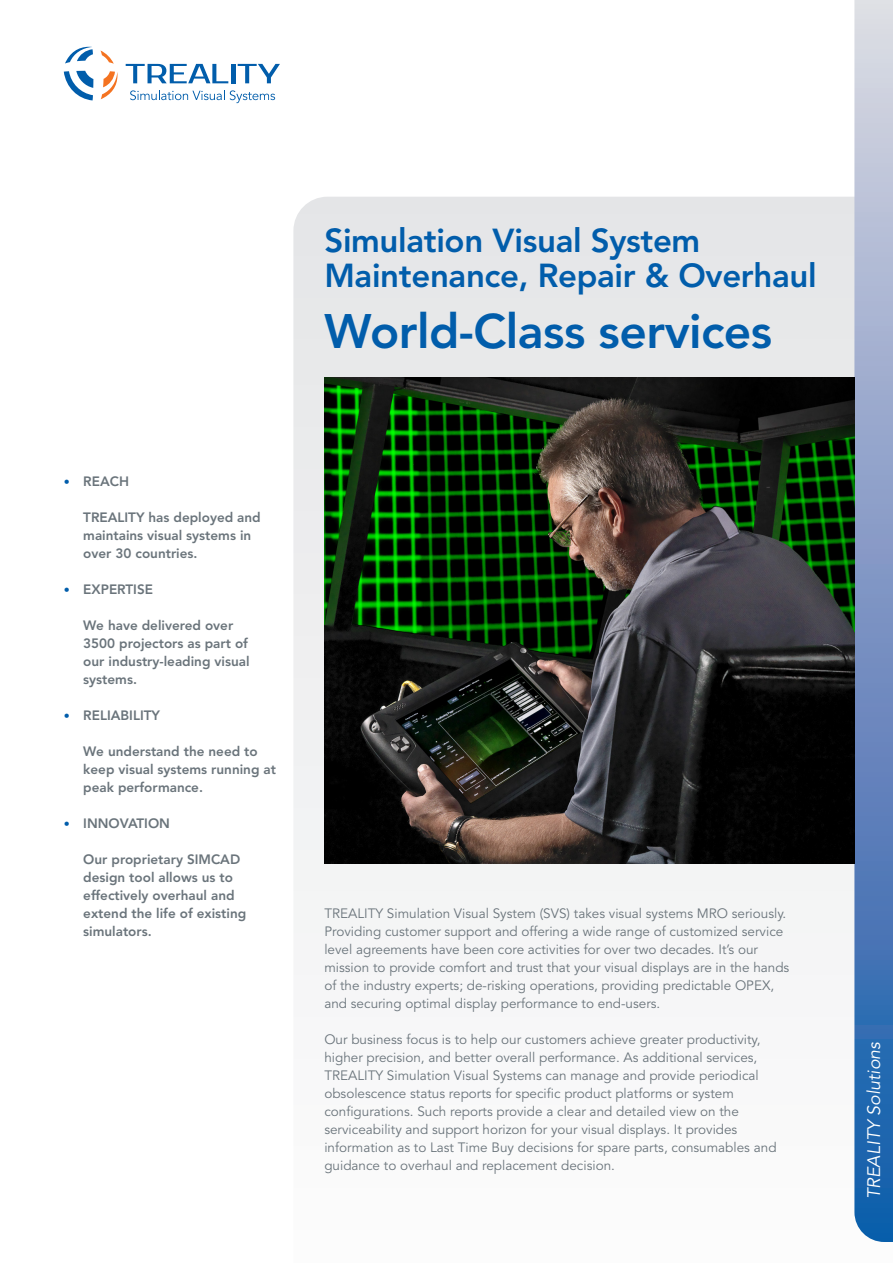
<style>
.page{position:relative;width:893px;height:1263px;background:#fff}
.page>*{position:absolute;margin:0;border:0;box-sizing:border-box;transform-origin:0 0}
.Cover_Headline{font:800 48px "Avenir LT Std";letter-spacing:-.01em;color:#015dab}
.Cover_Headline-2{font:800 33px/34.5px "Avenir LT Std";letter-spacing:-.01em;color:#015dab}
._1st_Paragraph{font:italic 18px "Avenir LT Std";letter-spacing:-.005em;color:#fff}
._1st_Paragraph-2{font:13.5px/18px "Avenir LT Std";color:#6a747b}
._1st_Paragraph-3{font:800 13.5px/18px "Avenir LT Std";color:#6a747b}
.s1{font-weight:400;font-size:12px;color:#015dab}
</style>
<div class="page">
<svg style="left:293px;top:197px;width:561px;height:736px"></svg>
<svg style="left:854px;top:0;width:39px;height:1242px;background:#7895c0"></svg>
<img style="left:324px;top:377px;width:530px;height:486px">
<svg style="left:126px;top:64px;width:102px;height:19px"></svg>
<hr style="left:231px;top:64px;width:4px;height:19px;background:#015dab">
<svg style="left:238px;top:64px;width:42px;height:19px"></svg>
<svg style="left:64px;top:47px;width:29px;height:53px"></svg>
<svg style="left:101px;top:50px;width:16px;height:49px"></svg>
<svg style="left:130px;top:90px;width:145px;height:13px"></svg>
<p class="Cover_Headline-2" style="left:324px;top:223px;width:494px">Simulation Visual System<br>Maintenance, Repair &amp; Overhaul</p>
<p class="Cover_Headline" style="left:324px;top:303px;width:449px">World-Class services</p>
<p class="_1st_Paragraph-3" style="left:64px;top:472px;width:67px"><span class="s1">•</span> REACH</p>
<p class="_1st_Paragraph-3" style="left:83px;top:508px;width:179px">TREALITY has deployed and maintains visual systems in over 30 countries.</p>
<p class="_1st_Paragraph-3" style="left:64px;top:580px;width:91px"><span class="s1">•</span> EXPERTISE</p>
<p class="_1st_Paragraph-3" style="left:83px;top:616px;width:168px">We have delivered over<br>3500 projectors as part of our industry-leading visual systems.</p>
<p class="_1st_Paragraph-3" style="left:64px;top:706px;width:98px"><span class="s1">•</span> RELIABILITY</p>
<p class="_1st_Paragraph-3" style="left:83px;top:742px;width:194px">We understand the need to keep visual systems running at peak performance.</p>
<p class="_1st_Paragraph-3" style="left:64px;top:814px;width:108px"><span class="s1">•</span> INNOVATION</p>
<p class="_1st_Paragraph-3" style="left:83px;top:850px;width:165px">Our proprietary SIMCAD design tool allows us to effectively overhaul and extend the life of existing simulators.</p>
<p class="_1st_Paragraph-2" style="left:324px;top:905px;width:466px">TREALITY Simulation Visual System (SVS) takes visual systems MRO seriously.<br>Providing customer support and offering a wide range of customized service level agreements have been core activities for over two decades. It’s our mission to provide comfort and trust that your visual displays are in the hands of the industry experts; de-risking operations, providing predictable OPEX, and securing optimal display performance to end-users.</p>
<p class="_1st_Paragraph-2" style="left:324px;top:1031px;width:454px">Our business focus is to help our customers achieve greater productivity, higher precision, and better overall performance. As additional services, TREALITY Simulation Visual Systems can manage and provide periodical obsolescence status reports for specific product platforms or system configurations. Such reports provide a clear and detailed view on the serviceability and support horizon for your visual displays. It provides information as to Last Time Buy decisions for spare parts, consumables and guidance to overhaul and replacement decision.</p>
<p class="_1st_Paragraph" style="left:863px;top:1199px;width:159px;rotate:-90deg">TREALITY Solutions</p>
</div>
